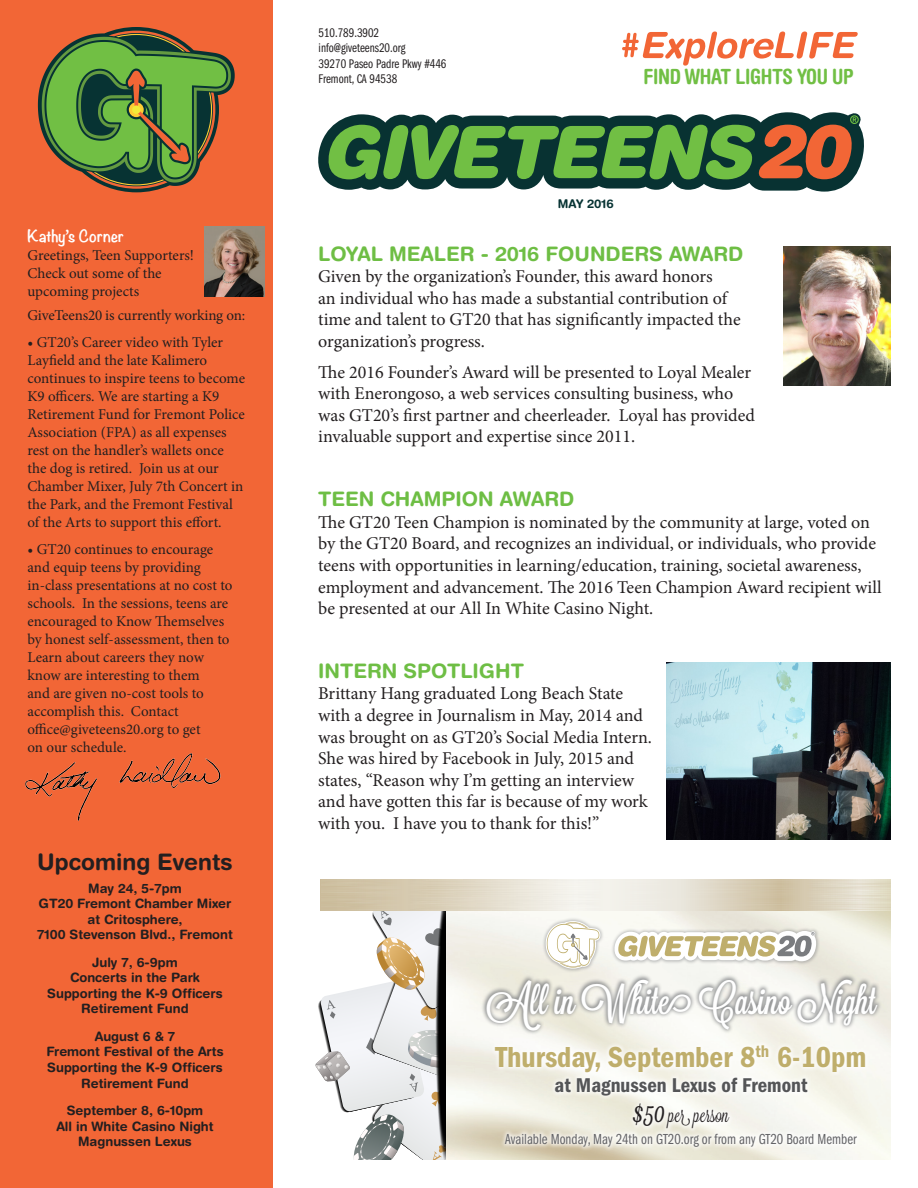
<style>
.page{position:relative;width:918px;height:1188px;background:#fff}
.page>*{position:absolute;margin:0;border:0;box-sizing:border-box;transform-origin:0 0}
.t1{font:38.25px "Lavanderia Sturdy";color:#fff}
.t2{font:600 condensed 30px "Franklin Gothic";color:#bfae6c}
.t3{font:700 22.8px "Helvetica Rounded";color:#231f20}
.t4{font:700 condensed 21px "Helvetica Rounded";letter-spacing:-.02em;color:#71bf44}
.t5{font:600 condensed 20.7px "Franklin Gothic";color:#545557}
.t6{font:20.7px "Lavanderia";color:#231f20}
.t7{font:700 19.95px "Helvetica Rounded";color:#6ebe44}
.t8{font:18px/21.6px "Minion Pro";color:#231f20}
.t9{font:15px/18px "Minion Pro";letter-spacing:-.005em;color:#231f20}
.t10{font:15px "Franklin Gothic Book Cmpr";color:#636366}
.t11{font:700 15px "Noteworthy";color:#fff}
.t12{font:700 12.9px/15.6px "Helvetica Rounded";color:#231f20;text-align:center}
.t13{font:12.9px "Franklin Gothic Book Cmpr";color:#231f20}
.t14{font:700 12px "Helvetica Rounded";color:#073333}
.s1{font-size:34.35px}
</style>
<div class="page">
<div style="left:0;top:0;width:272px;height:1188px;background:#f26636"></div>
<svg style="left:38px;top:27px;width:197px;height:165px"></svg>
<svg style="left:622px;top:31px;width:236px;height:35px"></svg>
<svg style="left:318px;top:112px;width:546px;height:80px"></svg>
<svg style="left:325px;top:115px;width:534px;height:64px;background:#50773f"></svg>
<img style="left:205px;top:226px;width:59px;height:71px">
<img style="left:783px;top:246px;width:108px;height:140px">
<svg style="left:315px;top:879px;width:576px;height:281px"></svg>
<div style="left:481px;top:974px;width:402px;height:61px;background:#7a7c7f;opacity:.81"></div>
<img style="left:666px;top:662px;width:225px;height:178px">
<img style="left:25px;top:753px;width:196px;height:68px">
<p class="t11" style="left:27px;top:223px;width:98px">Kathy’s Corner</p>
<p class="t9" style="left:27px;top:246px;width:168px">Greetings, Teen Supporters!</p>
<p class="t9" style="left:27px;top:264px;width:136px">Check out some of the upcoming projects</p>
<p class="t9" style="left:27px;top:306px;width:219px">GiveTeens20 is currently working on:</p>
<p class="t9" style="left:27px;top:333px;width:219px">• GT20’s Career video with Tyler Layfield and the late Kalimero continues to inspire teens to become K9 officers. We are starting a K9<br>Retirement Fund for Fremont Police Association (FPA) as all expenses rest on the handler’s wallets once the dog is retired. Join us at our Chamber Mixer, July 7th Concert in the Park, and the Fremont Festival of the Arts to support this effort.</p>
<p class="t9" style="left:27px;top:540px;width:207px">• GT20 continues to encourage and equip teens by providing in-class presentations at no cost to schools. In the sessions, teens are encouraged to Know Themselves by honest self-assessment, then to<br>Learn about careers they now know are interesting to them<br>and are given no-cost tools to accomplish this. Contact office@giveteens20.org to get<br>on our schedule.</p>
<p class="t3" style="left:37px;top:848px;width:197px">Upcoming Events</p>
<p class="t12" style="left:88px;top:880px;width:95px">May 24, 5-7pm</p>
<p class="t12" style="left:37px;top:895px;width:197px">GT20 Fremont Chamber Mixer at Critosphere,<br>7100 Stevenson Blvd., Fremont</p>
<p class="t12" style="left:92px;top:954px;width:87px">July 7, 6-9pm</p>
<p class="t12" style="left:70px;top:970px;width:131px">Concerts in the Park</p>
<p class="t12" style="left:47px;top:985px;width:177px">Supporting the K-9 Officers<br>Retirement Fund</p>
<p class="t12" style="left:46px;top:1028px;width:179px">August 6 &amp; 7<br>Fremont Festival of the Arts</p>
<p class="t12" style="left:47px;top:1059px;width:177px">Supporting the K-9 Officers<br>Retirement Fund</p>
<p class="t12" style="left:67px;top:1103px;width:138px">September 8, 6-10pm</p>
<p class="t12" style="left:56px;top:1118px;width:159px">All in White Casino Night</p>
<p class="t12" style="left:78px;top:1134px;width:115px">Magnussen Lexus</p>
<p class="t13" style="left:319px;top:25px;width:62px">510.789.3902</p>
<p class="t13" style="left:319px;top:41px;width:88px">info@giveteens20.org</p>
<p class="t13" style="left:319px;top:57px;width:129px">39270 Paseo Padre Pkwy #446</p>
<p class="t13" style="left:319px;top:72px;width:80px">Fremont, CA 94538</p>
<p class="t4" style="left:643px;top:63px;width:212px">FIND WHAT LIGHTS YOU UP</p>
<p class="t14" style="left:558px;top:196px;width:57px">MAY 2016</p>
<p class="t7" style="left:318px;top:241px;width:427px">LOYAL MEALER - 2016 FOUNDERS AWARD</p>
<p class="t8" style="left:318px;top:266px;width:424px">Given by the organization’s Founder, this award honors<br>an individual who has made a substantial contribution of time and talent to GT20 that has significantly impacted the organization’s progress.</p>
<p class="t8" style="left:318px;top:361px;width:438px">The 2016 Founder’s Award will be presented to Loyal Mealer with Enerongoso, a web services consulting business, who was GT20’s first partner and cheerleader. Loyal has provided invaluable support and expertise since 2011.</p>
<p class="t7" style="left:318px;top:487px;width:258px">TEEN CHAMPION AWARD</p>
<p class="t8" style="left:318px;top:511px;width:565px">The GT20 Teen Champion is nominated by the community at large, voted on by the GT20 Board, and recognizes an individual, or individuals, who provide teens with opportunities in learning/education, training, societal awareness, employment and advancement. The 2016 Teen Champion Award recipient will be presented at our All In White Casino Night.</p>
<p class="t7" style="left:318px;top:659px;width:207px">INTERN SPOTLIGHT</p>
<p class="t8" style="left:318px;top:683px;width:335px">Brittany Hang graduated Long Beach State with a degree in Journalism in May, 2014 and was brought on as GT20’s Social Media Intern.<br>She was hired by Facebook in July, 2015 and states, “Reason why I’m getting an interview and have gotten this far is because of my work with you. I have you to thank for this!”</p>
<p class="t1" style="left:485px;top:978px;width:393px">All in White Casino Night</p>
<p class="t2" style="left:495px;top:1040px;width:372px">Thursday, September 8<sup>th</sup> 6-10pm</p>
<p class="t5" style="left:555px;top:1074px;width:254px">at Magnussen Lexus of Fremont</p>
<p class="t6" style="left:633px;top:1103px;width:98px"><span class="s1">$50</span> per person</p>
<p class="t10" style="left:505px;top:1131px;width:353px">Available Monday, May 24th on GT20.org or from any GT20 Board Member</p>
</div>
